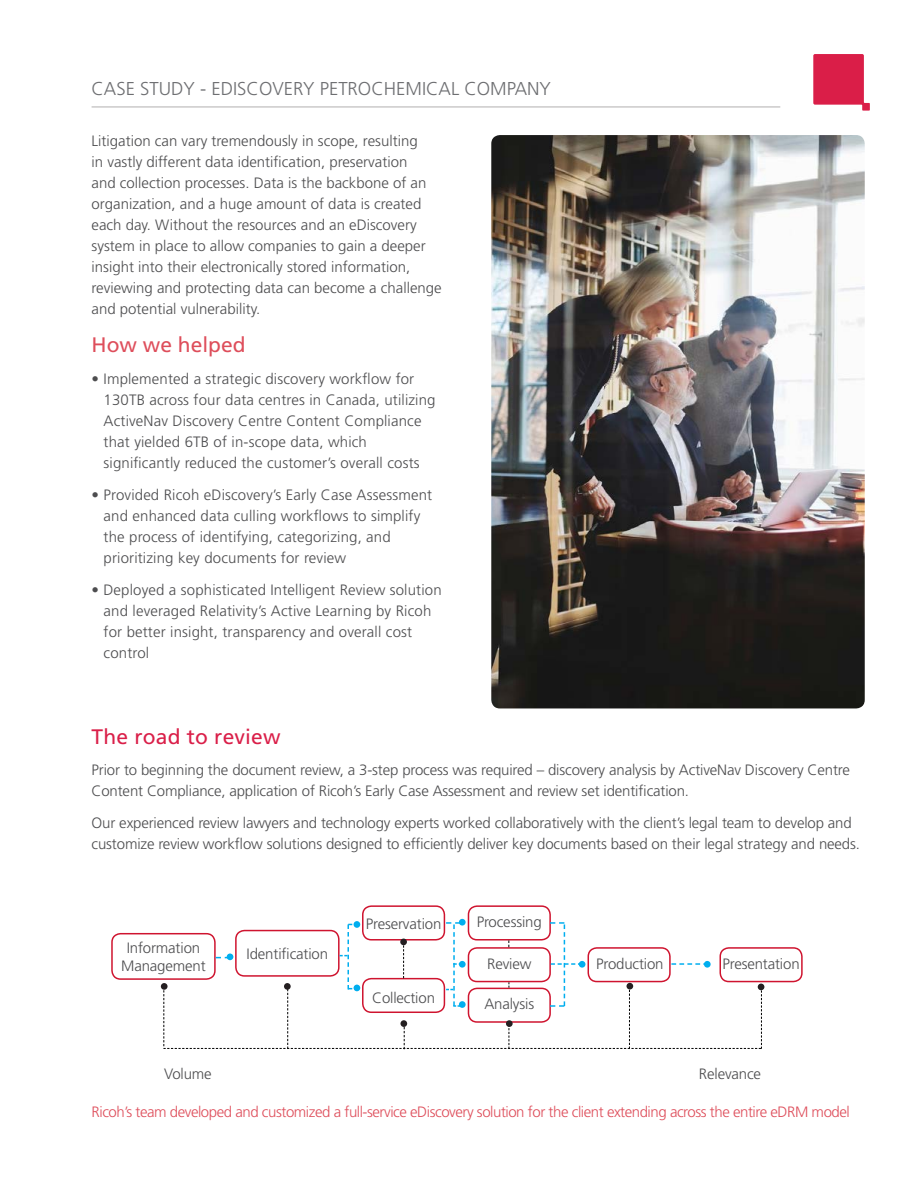
<style>
.page{position:relative;width:918px;height:1188px;background:#fff}
.page>*{position:absolute;margin:0;border:0;box-sizing:border-box;transform-origin:0 0}
.t1{font:21px "Frutiger LT Std";letter-spacing:.01em;color:#da1f49}
.t2{font:21px "Frutiger LT Std";color:#de4e5b}
.t3{font:300 18.6px "Frutiger LT Std";color:#6d6e71}
.t4{font:300 15px/21px "Frutiger LT Std";color:#4d4d4f}
.t5{font:300 15px "Frutiger LT Std";letter-spacing:-.03em;color:#de4e5b}
</style>
<div class="page">
<hr style="left:92px;top:106px;width:688px;height:2px;background:#cbcaca">
<svg style="left:813px;top:54px;width:57px;height:57px"></svg>
<img style="left:491px;top:135px;width:374px;height:573px">
<div style="left:111px;top:933px;width:105px;height:47px;border:2px solid #cf142f;border-radius:9px"></div>
<div style="left:362px;top:905px;width:83px;height:36px;border:2px solid #cf142f;border-radius:9px"></div>
<div style="left:468px;top:905px;width:83px;height:36px;border:2px solid #cf142f;border-radius:9px"></div>
<div style="left:720px;top:947px;width:83px;height:35px;border:2px solid #cf142f;border-radius:9px"></div>
<div style="left:161px;top:983px;width:7px;height:7px;background:#241f21;border-radius:50%"></div>
<div style="left:459px;top:919px;width:7px;height:7px;background:#00aeef;border-radius:50%"></div>
<svg style="left:163px;top:922px;width:601px;height:127px"></svg>
<div style="left:627px;top:983px;width:6px;height:7px;background:#241f21;border-radius:50%"></div>
<p class="t3" style="left:92px;top:78px;width:458px">CASE STUDY - eDiscovery Petroc hemical company</p>
<p class="t4" style="left:92px;top:131px;width:352px">Litigation can vary tremendously in scope, resulting<br>in vastly different data identification, preservation<br>and collection processes. Data is the backbone of an organization, and a huge amount of data is created each day. Without the resources and an eDiscovery system in place to allow companies to gain a deeper insight into their electronically stored information, reviewing and protecting data can become a challenge and potential vulnerability.</p>
<h1 class="t2" style="left:92px;top:332px;width:156px">How we helped</h1>
<p class="t4" style="left:104px;top:368px;width:334px;text-indent:-12px">• I mplemented a strategic discovery workflow for 130TB across four data centres in Canada, utilizing ActiveNav Discovery Centre Content Compliance that yielded 6TB of in-scope data, which significantly reduced the customer’s overall costs</p>
<p class="t4" style="left:104px;top:484px;width:330px;text-indent:-12px">• Provided Ricoh eDiscovery’s Early Case Assessment and enhanced data culling workflows to simplify the process of identifying, categorizing, and prioritizing key documents for review</p>
<p class="t4" style="left:104px;top:579px;width:340px;text-indent:-12px">• Deployed a sophisticated I ntelligent Review solution and leveraged Relativity’s Active Learning by Ricoh for better insight, transparency and overall cost control</p>
<h1 class="t1" style="left:92px;top:724px;width:191px">The road to review</h1>
<p class="t4" style="left:92px;top:760px;width:760px">Prior to beginning the document review, a 3-step process was required – discovery analysis by ActiveNav Discovery Centre<br>Content Compliance, application of Ricoh’s Early Case Assessment and review set identification.</p>
<p class="t4" style="left:92px;top:813px;width:770px">Our experienced review lawyers and technology experts worked collaboratively with the client’s legal team to develop and customize review workflow solutions designed to efficiently deliver key documents based on their legal strategy and needs.</p>
<p class="t4" style="left:121px;top:939px;width:86px;line-height:18px;text-align:center">Information<br>Management</p>
<p class="t4" style="left:247px;top:943px;width:83px">Identification</p>
<p class="t4" style="left:366px;top:914px;width:77px">Preservation</p>
<p class="t4" style="left:372px;top:987px;width:64px">Collection</p>
<p class="t4" style="left:477px;top:911px;width:67px">Processing</p>
<p class="t4" style="left:487px;top:954px;width:46px">Review</p>
<p class="t4" style="left:484px;top:994px;width:51px">Analysis</p>
<p class="t4" style="left:596px;top:953px;width:69px">Production</p>
<p class="t4" style="left:722px;top:953px;width:79px">Presentation</p>
<p class="t4" style="left:164px;top:1064px;width:49px">Volume</p>
<p class="t4" style="left:699px;top:1064px;width:64px">Relevance</p>
<p class="t5" style="left:92px;top:1103px;width:760px">Ricoh’s team developed and customized a full-service eDiscovery solution for the client extending across the entire eDRM model</p>
</div>
